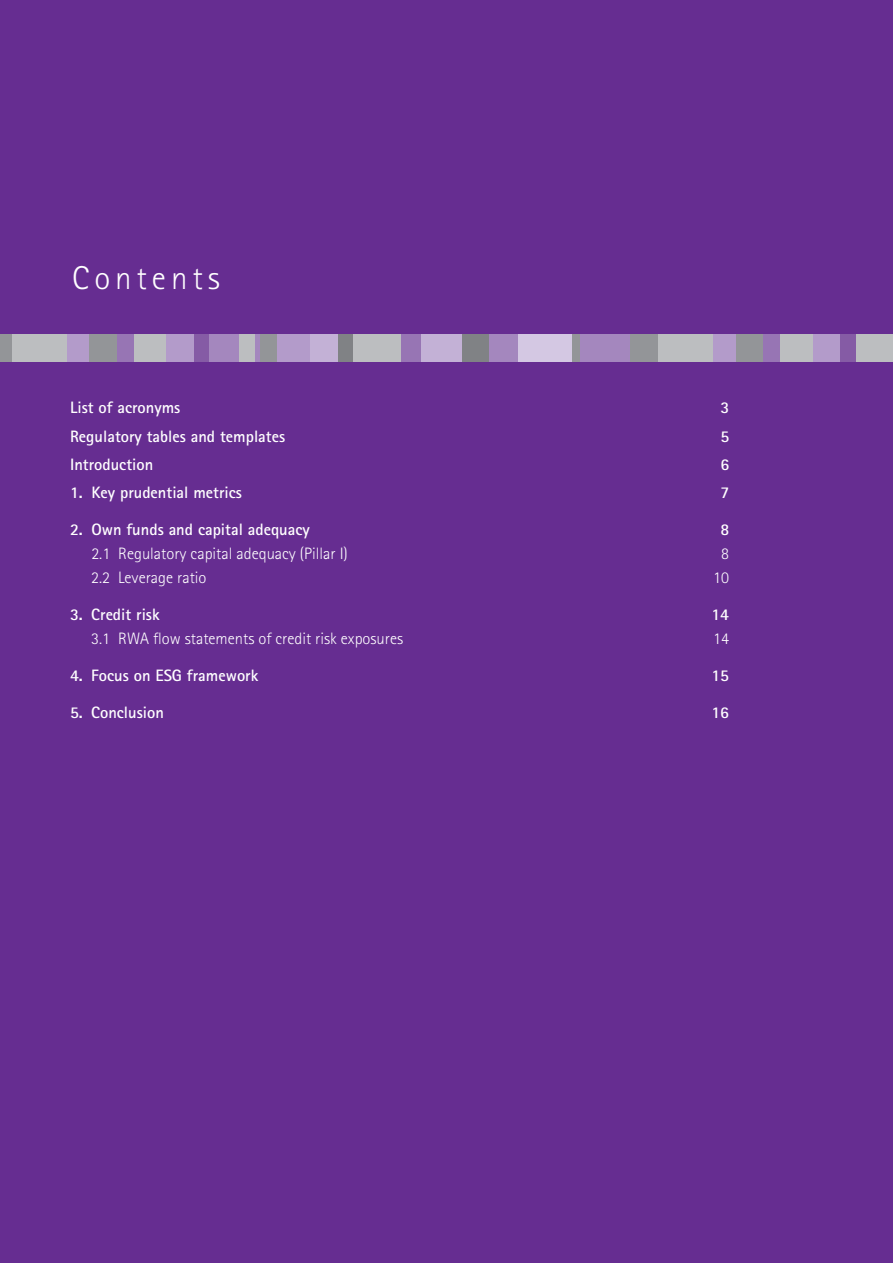
<style>
.page{position:relative;width:893px;height:1263px;background:#662d91}
.page>*{position:absolute;margin:0;border:0;box-sizing:border-box;transform-origin:0 0}
.t1{font:300 33px "Rotis Sans Serif Std";letter-spacing:.15em;color:#fff}
.t2{font:700 16.5px "Rotis Sans Serif Std";color:#fff}
.t3{font:300 16.5px "Rotis Sans Serif Std";color:#fff}
</style>
<div class="page">
<div style="left:401px;top:335px;width:20px;height:27px;background:#9775b4"></div>
<div style="left:855px;top:335px;width:38px;height:27px;background:#bcbec0"></div>
<div style="left:421px;top:335px;width:42px;height:27px;background:#c3b1d6"></div>
<div style="left:840px;top:335px;width:15px;height:27px;background:#855ba5"></div>
<div style="left:812px;top:335px;width:28px;height:27px;background:#b39bca"></div>
<div style="left:780px;top:335px;width:32px;height:27px;background:#bcbec0"></div>
<div style="left:763px;top:335px;width:17px;height:27px;background:#9775b4"></div>
<div style="left:735px;top:335px;width:28px;height:27px;background:#939598"></div>
<div style="left:713px;top:335px;width:22px;height:27px;background:#b39bca"></div>
<div style="left:572px;top:335px;width:8px;height:27px;background:#939598"></div>
<div style="left:658px;top:335px;width:55px;height:27px;background:#bcbec0"></div>
<div style="left:630px;top:335px;width:28px;height:27px;background:#939598"></div>
<div style="left:580px;top:335px;width:50px;height:27px;background:#a487be"></div>
<div style="left:517px;top:335px;width:55px;height:27px;background:#d4c8e3"></div>
<div style="left:489px;top:335px;width:28px;height:27px;background:#a487be"></div>
<div style="left:463px;top:335px;width:26px;height:27px;background:#808285"></div>
<div style="left:254px;top:335px;width:6px;height:27px;background:#a487be"></div>
<div style="left:233px;top:335px;width:21px;height:27px;background:#bcbec0"></div>
<div style="left:353px;top:335px;width:48px;height:27px;background:#bcbec0"></div>
<div style="left:337px;top:335px;width:16px;height:27px;background:#808285"></div>
<div style="left:310px;top:335px;width:27px;height:27px;background:#c3b1d6"></div>
<div style="left:277px;top:335px;width:33px;height:27px;background:#b39bca"></div>
<div style="left:260px;top:335px;width:17px;height:27px;background:#939598"></div>
<div style="left:209px;top:335px;width:29px;height:27px;background:#a487be"></div>
<div style="left:194px;top:335px;width:15px;height:27px;background:#855ba5"></div>
<div style="left:166px;top:335px;width:28px;height:27px;background:#b39bca"></div>
<div style="left:133px;top:335px;width:33px;height:27px;background:#bcbec0"></div>
<div style="left:117px;top:335px;width:16px;height:27px;background:#9775b4"></div>
<div style="left:89px;top:335px;width:28px;height:27px;background:#939598"></div>
<div style="left:66px;top:335px;width:23px;height:27px;background:#b39bca"></div>
<div style="left:12px;top:335px;width:54px;height:27px;background:#bcbec0"></div>
<div style="left:0;top:335px;width:12px;height:27px;background:#939598"></div>
<h1 class="t1" style="left:72px;top:259px;width:149px">Contents</h1>
<p class="t2" style="left:70px;top:397px;width:112px">List of acronyms</p>
<p class="t2" style="left:720px;top:397px;width:10px">3</p>
<p class="t2" style="left:70px;top:426px;width:217px">Regulatory tables and templates</p>
<p class="t2" style="left:720px;top:426px;width:10px">5</p>
<p class="t2" style="left:70px;top:454px;width:85px">Introduction</p>
<p class="t2" style="left:720px;top:454px;width:10px">6</p>
<p class="t2" style="left:70px;top:482px;width:173px">1. Key prudential metrics</p>
<p class="t2" style="left:720px;top:482px;width:10px">7</p>
<p class="t2" style="left:70px;top:519px;width:241px">2. Own funds and capital adequacy</p>
<p class="t2" style="left:720px;top:519px;width:10px">8</p>
<p class="t3" style="left:91px;top:544px;width:258px">2.1 Regulatory capital adequacy (Pillar I)</p>
<p class="t3" style="left:721px;top:544px;width:9px">8</p>
<p class="t3" style="left:91px;top:568px;width:117px">2.2 Leverage ratio</p>
<p class="t3" style="left:713px;top:568px;width:17px">10</p>
<p class="t2" style="left:70px;top:604px;width:91px">3. Credit risk</p>
<p class="t2" style="left:711px;top:604px;width:19px">14</p>
<p class="t3" style="left:91px;top:629px;width:313px">3.1 RWA flow statements of credit risk exposures</p>
<p class="t3" style="left:713px;top:629px;width:17px">14</p>
<p class="t2" style="left:70px;top:665px;width:190px">4. Focus on ESG framework</p>
<p class="t2" style="left:711px;top:665px;width:19px">15</p>
<p class="t2" style="left:70px;top:702px;width:95px">5. Conclusion</p>
<p class="t2" style="left:711px;top:702px;width:19px">16</p>
</div>
